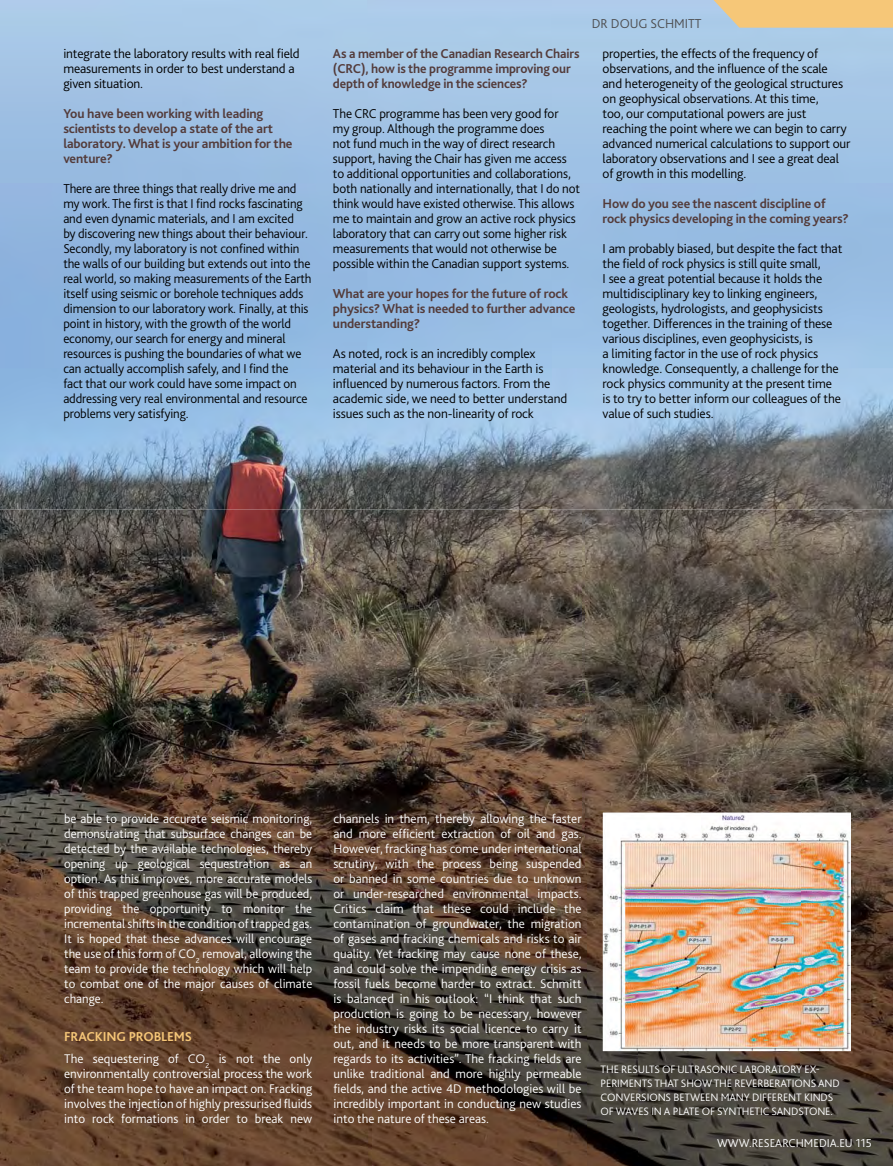
<style>
.page{position:relative;width:893px;height:1166px;background:#fff}
.page>*{position:absolute;margin:0;border:0;box-sizing:border-box;transform-origin:0 0}
.t1{font:300 13.5px/15px "Bliss 2";letter-spacing:-.01em;color:#000}
.t2{font:700 13.5px/15px "Bliss 2";letter-spacing:-.01em;color:#533b3a}
.t3{font:700 13.5px "Bliss 2";letter-spacing:-.01em;color:#f6c778}
.t4{font:300 13.5px "Bliss 2";color:#4d4d4f}
.t5{font:300 13.2px/15px "Bliss 2";color:#fff;text-align:justify}
.t6{font:300 12px "Bliss 2";color:#fff}
.t7{font:300 11.25px/14.2px "Bliss 2";letter-spacing:-.01em;color:#fff}
</style>
<div class="page">
<img style="left:0;top:0;width:893px;height:509px">
<img style="left:0;top:509px;width:585px;height:656px">
<img style="left:585px;top:509px;width:308px;height:308px">
<img style="left:585px;top:817px;width:54px;height:348px">
<img style="left:799px;top:817px;width:94px;height:348px">
<img style="left:639px;top:1050px;width:160px;height:115px">
<img style="left:603px;top:812px;width:248px;height:238px">
<svg style="left:702px;top:0;width:191px;height:28px;background:#ebc787"></svg>
<p class="t1" style="left:63px;top:47px;width:238px">integrate the laboratory results with real field measurements in order to best understand a given situation.</p>
<p class="t2" style="left:63px;top:107px;width:231px">You have been working with leading scientists to develop a state of the art laboratory. What is your ambition for the venture?</p>
<p class="t1" style="left:63px;top:182px;width:250px">There are three things that really drive me and my work. The first is that I find rocks fascinating and even dynamic materials, and I am excited<br>by discovering new things about their behaviour.<br>Secondly, my laboratory is not confined within the walls of our building but extends out into the real world, so making measurements of the Earth itself using seismic or borehole techniques adds dimension to our laboratory work. Finally, at this point in history, with the growth of the world economy, our search for energy and mineral resources is pushing the boundaries of what we can actually accomplish safely, and I find the<br>fact that our work could have some impact on addressing very real environmental and resource problems very satisfying.</p>
<p class="t2" style="left:333px;top:47px;width:248px">As a member of the Canadian Research Chairs (CRC), how is the programme improving our depth of knowledge in the sciences?</p>
<p class="t1" style="left:333px;top:107px;width:249px">The CRC programme has been very good for<br>my group. Although the programme does<br>not fund much in the way of direct research support, having the Chair has given me access to additional opportunities and collaborations, both nationally and internationally, that I do not think would have existed otherwise. This allows me to maintain and grow an active rock physics laboratory that can carry out some higher risk measurements that would not otherwise be possible within the Canadian support systems.</p>
<p class="t2" style="left:333px;top:287px;width:244px">What are your hopes for the future of rock physics? What is needed to further advance understanding?</p>
<p class="t1" style="left:333px;top:347px;width:236px">As noted, rock is an incredibly complex material and its behaviour in the Earth is influenced by numerous factors. From the academic side, we need to better understand issues such as the non-linearity of rock</p>
<p class="t4" style="left:592px;top:19px;width:111px">DR DOUG SCHMITT</p>
<p class="t1" style="left:603px;top:47px;width:250px">properties, the effects of the frequency of observations, and the influence of the scale and heterogeneity of the geological structures on geophysical observations. At this time,<br>too, our computational powers are just reaching the point where we can begin to carry advanced numerical calculations to support our laboratory observations and I see a great deal of growth in this modelling.</p>
<p class="t2" style="left:603px;top:197px;width:248px">How do you see the nascent discipline of rock physics developing in the coming years?</p>
<p class="t1" style="left:603px;top:242px;width:241px">I am probably biased, but despite the fact that the field of rock physics is still quite small,<br>I see a great potential because it holds the multidisciplinary key to linking engineers, geologists, hydrologists, and geophysicists together. Differences in the training of these various disciplines, even geophysicists, is<br>a limiting factor in the use of rock physics knowledge. Consequently, a challenge for the rock physics community at the present time is to try to better inform our colleagues of the value of such studies.</p>
<p class="t5" style="left:64px;top:812px;width:250px">be able to provide accurate seismic monitoring, demonstrating that subsurface changes can be detected by the available technologies, thereby opening up geological sequestration as an option. As this improves, more accurate models of this trapped greenhouse gas will be produced, providing the opportunity to monitor the incremental shifts in the condition of trapped gas.<br>It is hoped that these advances will encourage the use of this form of CO<sub>2</sub> removal, allowing the team to provide the technology which will help to combat one of the major causes of climate change.</p>
<p class="t3" style="left:64px;top:1030px;width:129px">FRACKING PROBLEMS</p>
<p class="t5" style="left:64px;top:1052px;width:250px">The sequestering of CO<sub>2</sub> is not the only environmentally controversial process the work of the team hope to have an impact on. Fracking involves the injection of highly pressurised fluids into rock formations in order to break new</p>
<p class="t5" style="left:333px;top:812px;width:250px">channels in them, thereby allowing the faster and more efficient extraction of oil and gas.<br>However, fracking has come under international scrutiny, with the process being suspended or banned in some countries due to unknown or under-researched environmental impacts.<br>Critics claim that these could include the contamination of groundwater, the migration of gases and fracking chemicals and risks to air quality. Yet fracking may cause none of these, and could solve the impending energy crisis as fossil fuels become harder to extract. Schmitt is balanced in his outlook: “I think that such production is going to be necessary, however the industry risks its social licence to carry it out, and it needs to be more transparent with regards to its activities”. The fracking fields are unlike traditional and more highly permeable fields, and the active 4D methodologies will be incredibly important in conducting new studies into the nature of these areas.</p>
<p class="t7" style="left:601px;top:1062px;width:241px">THE RESULTS OF ULTRASONIC LABORATORY EX-PERIMENTS THAT SHOW THE REVERBERATIONS AND CONVERSIONS BETWEEN MANY DIFFERENT KINDS OF WAVES IN A PLATE OF SYNTHETIC SANDSTONE.</p>
<p class="t6" style="left:717px;top:1138px;width:156px">WWW.RESEARCHMEDIA.EU 115</p>
</div>
